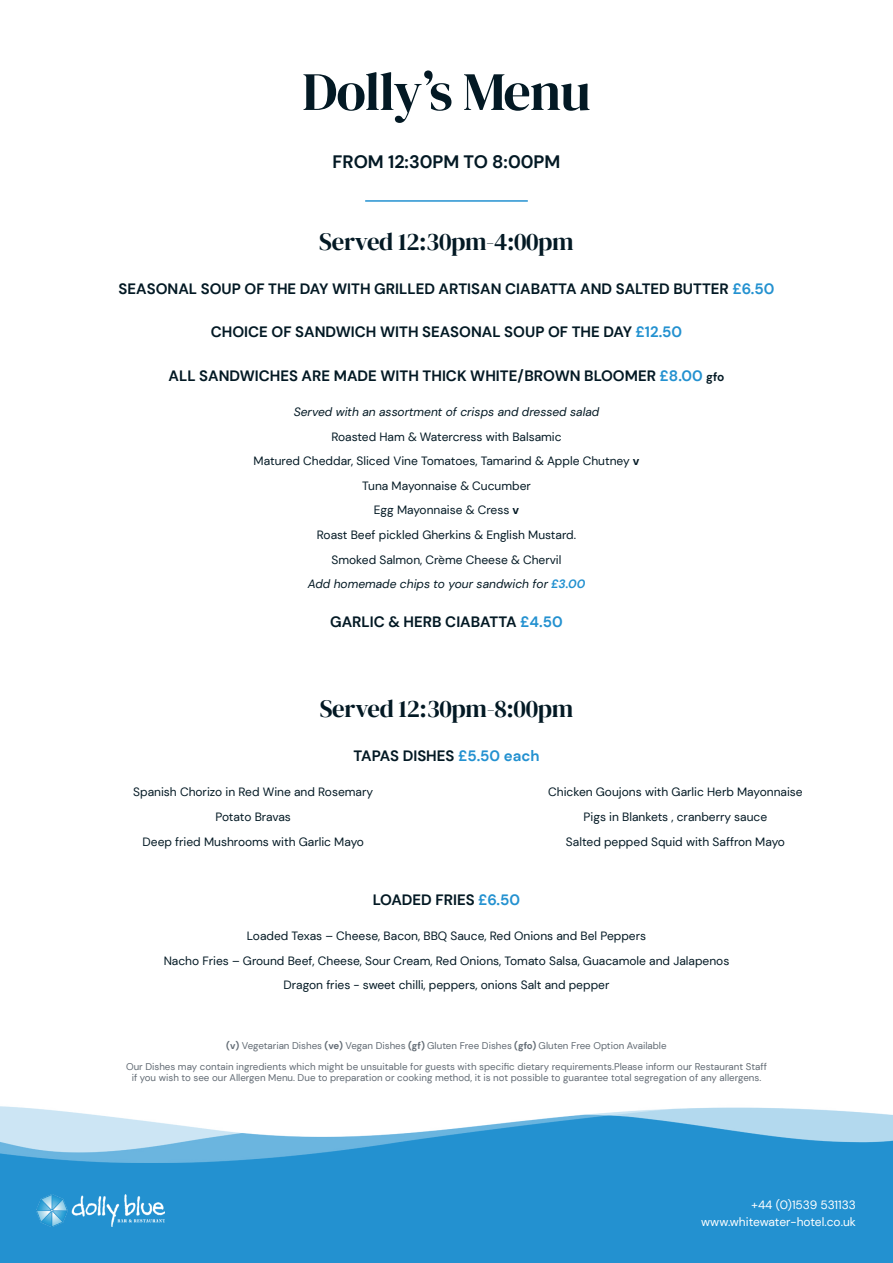
<style>
.page{position:relative;width:893px;height:1263px;background:#fff}
.page>*{position:absolute;margin:0;border:0;box-sizing:border-box;transform-origin:0 0}
.t1{font:54px "DM Serif Display";letter-spacing:-.02em;color:#031924}
.t2{font:24.75px "DM Serif Display";letter-spacing:-.015em;color:#031924}
.t3{font:700 18px "DM Sans";color:#031924}
.t4{font:700 15px "DM Sans";color:#031924}
.t5{font:12px "DM Sans";color:#031924}
.t6{font:italic 12px "DM Sans";color:#031924}
.t7{font:12px "DM Sans";color:#fff}
.t8{font:9.75px/11.7px "DM Sans";color:#626b74;text-align:center}
.s1{color:#2391d0}
.s2{font-size:12px}
.s3{font-weight:700}
.s4{font-weight:700;color:#2391d0}
</style>
<div class="page">
<div style="left:0;top:1100px;width:893px;height:163px;background:#2391d0"></div>
<img style="left:0;top:1100px;width:893px;height:63px">
<hr style="left:365px;top:200px;width:163px;height:2px;background:#2391d0">
<img style="left:37px;top:1195px;width:127px;height:31px">
<p class="t1" style="left:302px;top:60px;width:290px">Dolly’s Menu</p>
<p class="t3" style="left:333px;top:150px;width:229px">FROM 12:30PM TO 8:00PM</p>
<p class="t2" style="left:319px;top:228px;width:256px">Served 12:30pm-4:00pm</p>
<p class="t4" style="left:119px;top:279px;width:657px">SEASONAL SOUP OF THE DAY WITH GRILLED ARTISAN CIABATTA AND SALTED BUTTER <span class="s1">£6.50</span></p>
<p class="t4" style="left:211px;top:323px;width:473px">CHOICE OF SANDWICH WITH SEASONAL SOUP OF THE DAY <span class="s1">£12.50</span></p>
<p class="t4" style="left:169px;top:366px;width:557px">ALL SANDWICHES ARE MADE WITH THICK WHITE/BROWN BLOOMER <span class="s1">£8.00</span> <span class="s2">gfo</span></p>
<p class="t6" style="left:294px;top:404px;width:307px">Served with an assortment of crisps and dressed salad</p>
<p class="t5" style="left:331px;top:429px;width:232px">Roasted Ham &amp; Watercress with Balsamic</p>
<p class="t5" style="left:254px;top:454px;width:387px">Matured Cheddar, Sliced Vine Tomatoes, Tamarind &amp; Apple Chutney <span class="s3">v</span></p>
<p class="t5" style="left:362px;top:478px;width:170px">Tuna Mayonnaise &amp; Cucumber</p>
<p class="t5" style="left:374px;top:503px;width:147px">Egg Mayonnaise &amp; Cress <span class="s3">v</span></p>
<p class="t5" style="left:317px;top:527px;width:261px">Roast Beef pickled Gherkins &amp; English Mustard.</p>
<p class="t5" style="left:331px;top:552px;width:232px">Smoked Salmon, Crème Cheese &amp; Chervil</p>
<p class="t6" style="left:308px;top:577px;width:279px">Add homemade chips to your sandwich for <span class="s4">£3.00</span></p>
<p class="t4" style="left:330px;top:613px;width:234px">GARLIC &amp; HERB CIABATTA <span class="s1">£4.50</span></p>
<p class="t2" style="left:320px;top:695px;width:255px">Served 12:30pm-8:00pm</p>
<p class="t4" style="left:353px;top:746px;width:188px">TAPAS DISHES <span class="s1">£5.50 each</span></p>
<p class="t5" style="left:133px;top:785px;width:241px">Spanish Chorizo in Red Wine and Rosemary</p>
<p class="t5" style="left:215px;top:809px;width:77px">Potato Bravas</p>
<p class="t5" style="left:143px;top:834px;width:223px">Deep fried Mushrooms with Garlic Mayo</p>
<p class="t4" style="left:373px;top:890px;width:149px">LOADED FRIES <span class="s1">£6.50</span></p>
<p class="t5" style="left:548px;top:785px;width:256px">Chicken Goujons with Garlic Herb Mayonnaise</p>
<p class="t5" style="left:584px;top:809px;width:185px">Pigs in Blankets , cranberry sauce</p>
<p class="t5" style="left:566px;top:834px;width:220px">Salted pepped Squid with Saffron Mayo</p>
<p class="t5" style="left:247px;top:928px;width:401px">Loaded Texas – Cheese, Bacon, BBQ Sauce, Red Onions and Bel Peppers</p>
<p class="t5" style="left:164px;top:953px;width:567px">Nacho Fries – Ground Beef, Cheese, Sour Cream, Red Onions, Tomato Salsa, Guacamole and Jalapenos</p>
<p class="t5" style="left:284px;top:977px;width:327px">Dragon fries - sweet chilli, peppers, onions Salt and pepper</p>
<p class="t8" style="left:226px;top:1040px;width:442px"><span class="s3">(v)</span> Vegetarian Dishes <span class="s3">(ve)</span> Vegan Dishes <span class="s3">(gf)</span> Gluten Free Dishes <span class="s3">(gfo)</span> Gluten Free Option Available</p>
<p class="t8" style="left:126px;top:1060px;width:642px">Our Dishes may contain ingredients which might be unsuitable for guests with specific dietary requirements.Please inform our Restaurant Staff if you wish to see our Allergen Menu. Due to preparation or cooking method, it is not possible to guarantee total segregation of any allergens.</p>
<p class="t7" style="left:751px;top:1198px;width:106px">+44 (0)1539 531133</p>
<p class="t7" style="left:701px;top:1214px;width:156px">www.whitewater-hotel.co.uk</p>
</div>
